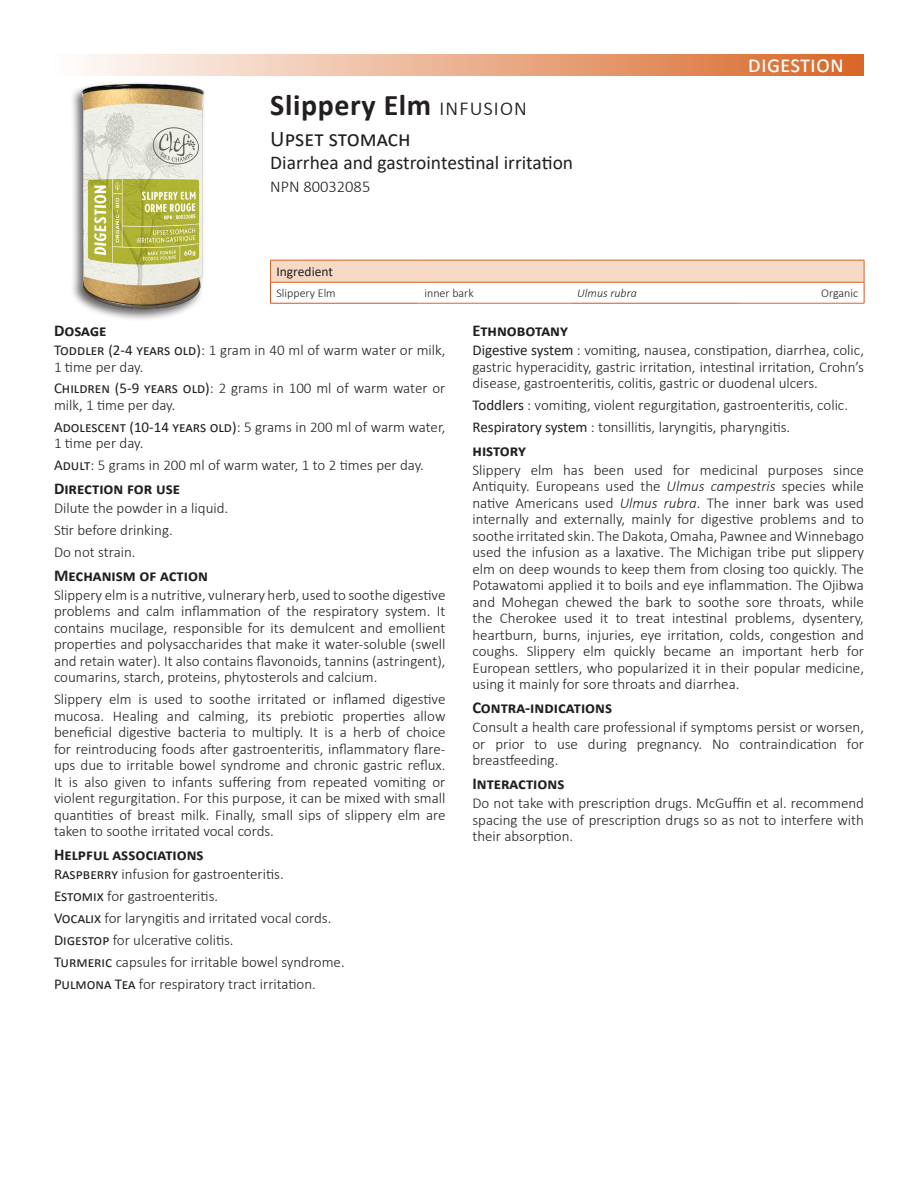
<style>
.page{position:relative;width:918px;height:1188px;background:#fff}
.page>*{position:absolute;margin:0;border:0;box-sizing:border-box;transform-origin:0 0}
.t1{font:700 30px "Calibri";color:#231f20}
.t2{font:24px "Calibri";color:#fff}
.t3{font:22.5px "Calibri";color:#231f20}
.t4{font:19.5px "Calibri";color:#231f20}
.t5{font:700 16.5px "Calibri";color:#231f20}
.t6{font:300 16.5px "Calibri";color:#231f20}
.t7{font:300 15px/16.5px "Calibri";color:#231f20}
.t8{font:13.5px "Calibri";color:#231f20}
.t9{font:300 12px "Calibri";color:#231f20}
.t10{font:italic 300 12px "Calibri";color:#231f20}
.s1{font-weight:300;font-size:24px}
.s2{font-weight:400}
.s3{font-style:italic}
</style>
<div class="page">
<div style="left:54px;top:54px;width:810px;height:22px;background:linear-gradient(to right,#fefdfd,#d96727)"></div>
<img style="left:54px;top:72px;width:178px;height:248px">
<div style="left:270px;top:260px;width:594px;height:22px;background:#f6dac5"></div>
<hr style="left:270px;top:260px;width:149px;height:1px;background:#d96727">
<hr style="left:418px;top:260px;width:153px;height:1px;background:#d96727">
<hr style="left:571px;top:260px;width:169px;height:1px;background:#d96727">
<hr style="left:740px;top:260px;width:124px;height:1px;background:#d96727">
<hr style="left:270px;top:282px;width:149px;height:1px;background:#d96727">
<hr style="left:418px;top:282px;width:153px;height:1px;background:#d96727">
<hr style="left:571px;top:282px;width:169px;height:1px;background:#d96727">
<hr style="left:740px;top:282px;width:124px;height:1px;background:#d96727">
<svg style="left:270px;top:260px;width:1px;height:43px"></svg>
<hr style="left:270px;top:303px;width:149px;height:1px;background:#d9531c">
<hr style="left:571px;top:303px;width:169px;height:1px;background:#d9531c">
<svg style="left:864px;top:260px;width:1px;height:43px"></svg>
<hr style="left:418px;top:303px;width:153px;height:1px;background:#d96727">
<hr style="left:740px;top:303px;width:124px;height:1px;background:#d96727">
<h1 class="t1" style="left:270px;top:84px;width:258px">Slippery Elm <span class="s1">infusion</span></h1>
<h3 class="t3" style="left:270px;top:123px;width:142px">Upset stomach</h3>
<h3 class="t4" style="left:270px;top:149px;width:304px">Diarrhea and gastrointestinal irritation</h3>
<p class="t6" style="left:270px;top:176px;width:102px">NPN 80032085</p>
<h2 class="t2" style="left:748px;top:47px;width:97px">digestion</h2>
<p class="t8" style="left:276px;top:262px;width:58px">Ingredient</p>
<p class="t9" style="left:276px;top:286px;width:61px">Slippery Elm</p>
<p class="t9" style="left:424px;top:286px;width:51px">inner bark</p>
<p class="t10" style="left:577px;top:286px;width:61px">Ulmus rubra</p>
<p class="t9" style="left:821px;top:286px;width:38px">Organic</p>
<p class="t5" style="left:54px;top:319px;width:54px">Dosage</p>
<p class="t7" style="left:54px;top:342px;width:393px"><span class="s2">Toddler (2-4 years old)</span>: 1 gram in 40 ml of warm water or milk,<br>1 time per day.</p>
<p class="t7" style="left:54px;top:380px;width:393px"><span class="s2">Children (5-9 years old)</span>: 2 grams in 100 ml of warm water or milk, 1 time per day.</p>
<p class="t7" style="left:54px;top:418px;width:393px"><span class="s2">Adolescent (10-14 years old)</span>: 5 grams in 200 ml of warm water,<br>1 time per day.</p>
<p class="t7" style="left:54px;top:457px;width:371px"><span class="s2">Adult</span>: 5 grams in 200 ml of warm water, 1 to 2 times per day.</p>
<p class="t5" style="left:54px;top:477px;width:128px">Direction for use</p>
<p class="t7" style="left:54px;top:497px;width:176px;line-height:21.9px">Dilute the powder in a liquid.<br>Stir before drinking.<br>Do not strain.</p>
<p class="t5" style="left:54px;top:564px;width:155px">Mechanism of action</p>
<p class="t7" style="left:54px;top:586px;width:393px;text-align:justify">Slippery elm is a nutritive, vulnerary herb, used to soothe digestive problems and calm inflammation of the respiratory system. It contains mucilage, responsible for its demulcent and emollient properties and polysaccharides that make it water-soluble (swell and retain water). It also contains flavonoids, tannins (astringent), coumarins, starch, proteins, phytosterols and calcium.</p>
<p class="t7" style="left:54px;top:691px;width:393px;text-align:justify">Slippery elm is used to soothe irritated or inflamed digestive mucosa. Healing and calming, its prebiotic properties allow beneficial digestive bacteria to multiply. It is a herb of choice for reintroducing foods after gastroenteritis, inflammatory flare&shy;ups due to irritable bowel syndrome and chronic gastric reflux.<br>It is also given to infants suffering from repeated vomiting or violent regurgitation. For this purpose, it can be mixed with small quantities of breast milk. Finally, small sips of slippery elm are taken to soothe irritated vocal cords.</p>
<p class="t5" style="left:54px;top:843px;width:151px">Helpful associations</p>
<p class="t7" style="left:54px;top:863px;width:292px;line-height:21.9px"><span class="s2">Raspberry</span> infusion for gastroenteritis.<br><span class="s2">Estomix</span> for gastroenteritis.<br><span class="s2">Vocalix</span> for laryngitis and irritated vocal cords.<br><span class="s2">Digestop</span> for ulcerative colitis.<br><span class="s2">Turmeric</span> capsules for irritable bowel syndrome.<br><span class="s2">Pulmona Tea</span> for respiratory tract irritation.</p>
<p class="t5" style="left:472px;top:319px;width:97px">Ethnobotany</p>
<p class="t7" style="left:472px;top:342px;width:393px;text-align:justify"><span class="s2">Digestive system</span> : vomiting, nausea, constipation, diarrhea, colic, gastric hyperacidity, gastric irritation, intestinal irritation, Crohn’s disease, gastroenteritis, colitis, gastric or duodenal ulcers.</p>
<p class="t7" style="left:472px;top:394px;width:377px;line-height:21.9px"><span class="s2">Toddlers</span> : vomiting, violent regurgitation, gastroenteritis, colic.<br><span class="s2">Respiratory system</span> : tonsillitis, laryngitis, pharyngitis.</p>
<p class="t5" style="left:472px;top:439px;width:55px">history</p>
<p class="t7" style="left:472px;top:461px;width:393px;text-align:justify">Slippery elm has been used for medicinal purposes since Antiquity. Europeans used the <span class="s3">Ulmus campestris</span> species while native Americans used <span class="s3">Ulmus rubra</span>. The inner bark was used internally and externally, mainly for digestive problems and to soothe irritated skin. The Dakota, Omaha, Pawnee and Winnebago used the infusion as a laxative. The Michigan tribe put slippery elm on deep wounds to keep them from closing too quickly. The Potawatomi applied it to boils and eye inflammation. The Ojibwa and Mohegan chewed the bark to soothe sore throats, while the Cherokee used it to treat intestinal problems, dysentery, heartburn, burns, injuries, eye irritation, colds, congestion and coughs. Slippery elm quickly became an important herb for European settlers, who popularized it in their popular medicine, using it mainly for sore throats and diarrhea.</p>
<p class="t5" style="left:472px;top:696px;width:141px">Contra-indications</p>
<p class="t7" style="left:472px;top:719px;width:393px;text-align:justify">Consult a health care professional if symptoms persist or worsen, or prior to use during pregnancy. No contraindication for breastfeeding.</p>
<p class="t5" style="left:472px;top:772px;width:93px">Interactions</p>
<p class="t7" style="left:472px;top:795px;width:393px;text-align:justify">Do not take with prescription drugs. McGuffin et al. recommend spacing the use of prescription drugs so as not to interfere with their absorption.</p>
</div>
